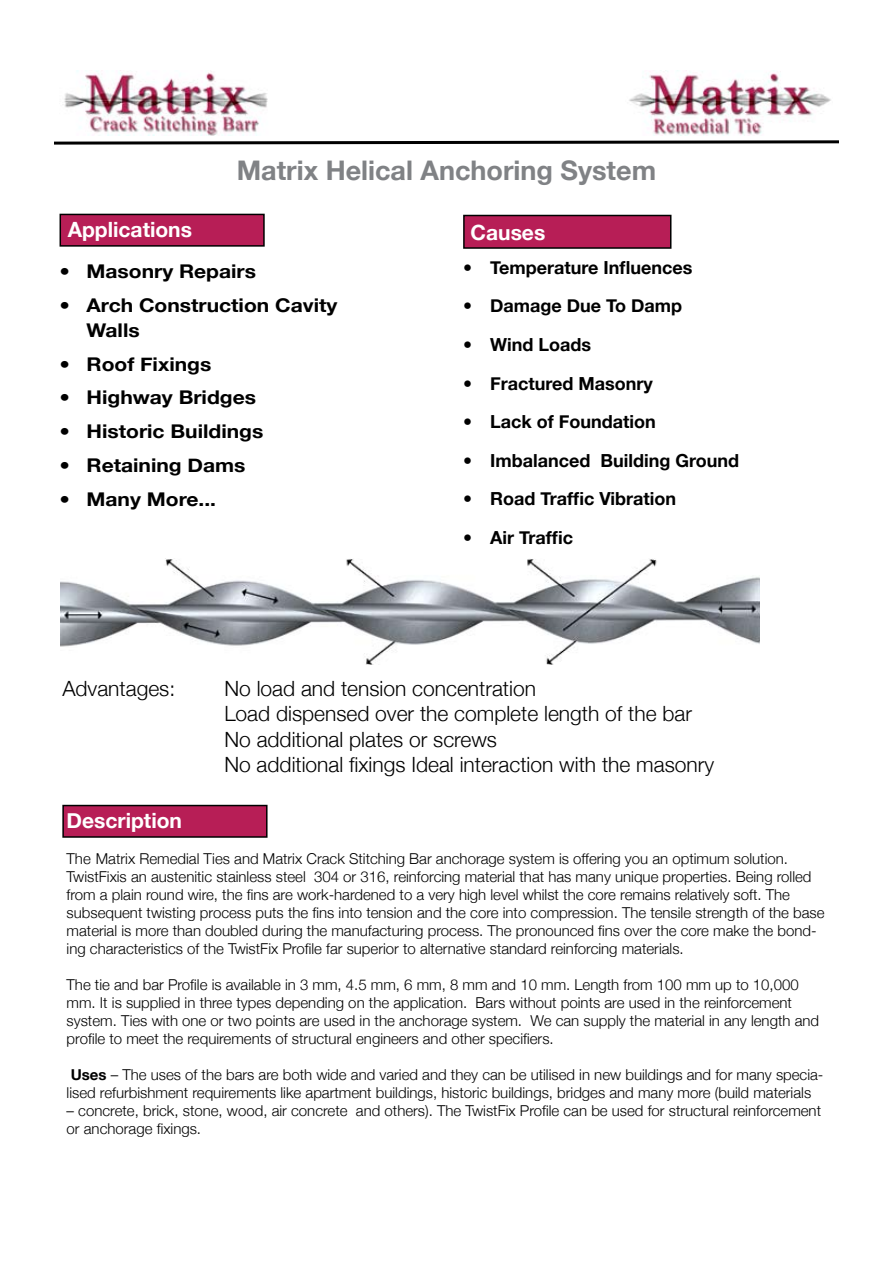
<style>
.page{position:relative;width:893px;height:1263px;background:#fff}
.page>*{position:absolute;margin:0;border:0;box-sizing:border-box;transform-origin:0 0}
.t1{font:700 27px "Helvetica Neue";color:#808285}
.t2{font:300 21px/25.2px "Helvetica Neue";color:#000}
.t3{font:700 21px "Helvetica Neue";color:#fff}
.t4{font:700 18.9px/25.2px "Helvetica Neue";color:#000;scale:1.11 1}
.t5{font:700 18px "Helvetica Neue";color:#000}
.t6{font:300 15px/18px "Helvetica Neue";color:#000}
.s1{font-weight:700}
</style>
<div class="page">
<svg style="left:54px;top:140px;width:785px;height:5px"></svg>
<div style="left:60px;top:214px;width:204px;height:32px;background:#b71e56"></div>
<div style="left:60px;top:214px;width:205px;height:33px;border:2px solid #000"></div>
<div style="left:464px;top:215px;width:207px;height:33px;background:#b71e56"></div>
<div style="left:463px;top:215px;width:208px;height:34px;border:2px solid #000"></div>
<img style="left:61px;top:558px;width:698px;height:107px">
<div style="left:63px;top:805px;width:204px;height:32px;background:#b71e56"></div>
<div style="left:62px;top:805px;width:206px;height:33px;border:2px solid #000"></div>
<img style="left:629px;top:72px;width:202px;height:64px">
<img style="left:64px;top:71px;width:204px;height:65px">
<h1 class="t1" style="left:237px;top:154px;width:421px">Matrix Helical Anchoring System</h1>
<h2 class="t3" style="left:68px;top:216px;width:126px">Applications</h2>
<h2 class="t3" style="left:471px;top:219px;width:76px">Causes</h2>
<p class="t4" style="left:60px;top:258px;width:179px">• Masonry Repairs</p>
<p class="t4" style="left:87px;top:292px;width:228px;text-indent:-27px">• Arch Construction Cavity<br>Walls</p>
<p class="t4" style="left:60px;top:351px;width:138px">• Roof Fixings</p>
<p class="t4" style="left:60px;top:385px;width:179px">• Highway Bridges</p>
<p class="t4" style="left:60px;top:418px;width:185px">• Historic Buildings</p>
<p class="t4" style="left:60px;top:452px;width:169px">• Retaining Dams</p>
<p class="t4" style="left:60px;top:486px;width:143px">• Many More...</p>
<p class="t5" style="left:463px;top:256px;width:231px">• Temperature Influences</p>
<p class="t5" style="left:463px;top:295px;width:220px">• Damage Due To Damp</p>
<p class="t5" style="left:463px;top:333px;width:129px">• Wind Loads</p>
<p class="t5" style="left:463px;top:372px;width:191px">• Fractured Masonry</p>
<p class="t5" style="left:463px;top:411px;width:194px">• Lack of Foundation</p>
<p class="t5" style="left:463px;top:449px;width:277px">• Imbalanced Building Ground</p>
<p class="t5" style="left:463px;top:488px;width:214px">• Road Traffic Vibration</p>
<p class="t5" style="left:463px;top:526px;width:111px">• Air Traffic</p>
<h2 class="t2" style="left:62px;top:676px;width:114px">Advantages:</h2>
<h2 class="t2" style="left:224px;top:676px;width:491px">No load and tension concentration<br>Load dispensed over the complete length of the bar No additional plates or screws<br>No additional fixings Ideal interaction with the masonry</h2>
<h2 class="t3" style="left:67px;top:808px;width:117px">Description</h2>
<p class="t6" style="left:67px;top:849px;width:759px">The Matrix Remedial Ties and Matrix Crack Stitching Bar anchorage system is offering you an optimum solution.<br>TwistFixis an austenitic stainless steel 304 or 316, reinforcing material that has many unique properties. Being rolled from a plain round wire, the fins are work-hardened to a very high level whilst the core remains relatively soft. The subsequent twisting process puts the fins into tension and the core into compression. The tensile strength of the base material is more than doubled during the manufacturing process. The pronounced fins over the core make the bond&shy;ing characteristics of the TwistFix Profile far superior to alternative standard reinforcing materials.</p>
<p class="t6" style="left:67px;top:975px;width:754px">The tie and bar Profile is available in 3 mm, 4.5 mm, 6 mm, 8 mm and 10 mm. Length from 100 mm up to 10,000 mm. It is supplied in three types depending on the application. Bars without points are used in the reinforcement system. Ties with one or two points are used in the anchorage system. We can supply the material in any length and profile to meet the requirements of structural engineers and other specifiers.</p>
<p class="t6" style="left:67px;top:1065px;width:758px"><span class="s1">Uses</span> – The uses of the bars are both wide and varied and they can be utilised in new buildings and for many specia&shy;lised refurbishment requirements like apartment buildings, historic buildings, bridges and many more (build materials</p>
<p class="t6" style="left:67px;top:1101px;width:756px">– concrete, brick, stone, wood, air concrete and others). The TwistFix Profile can be used for structural reinforcement or anchorage fixings.</p>
</div>
